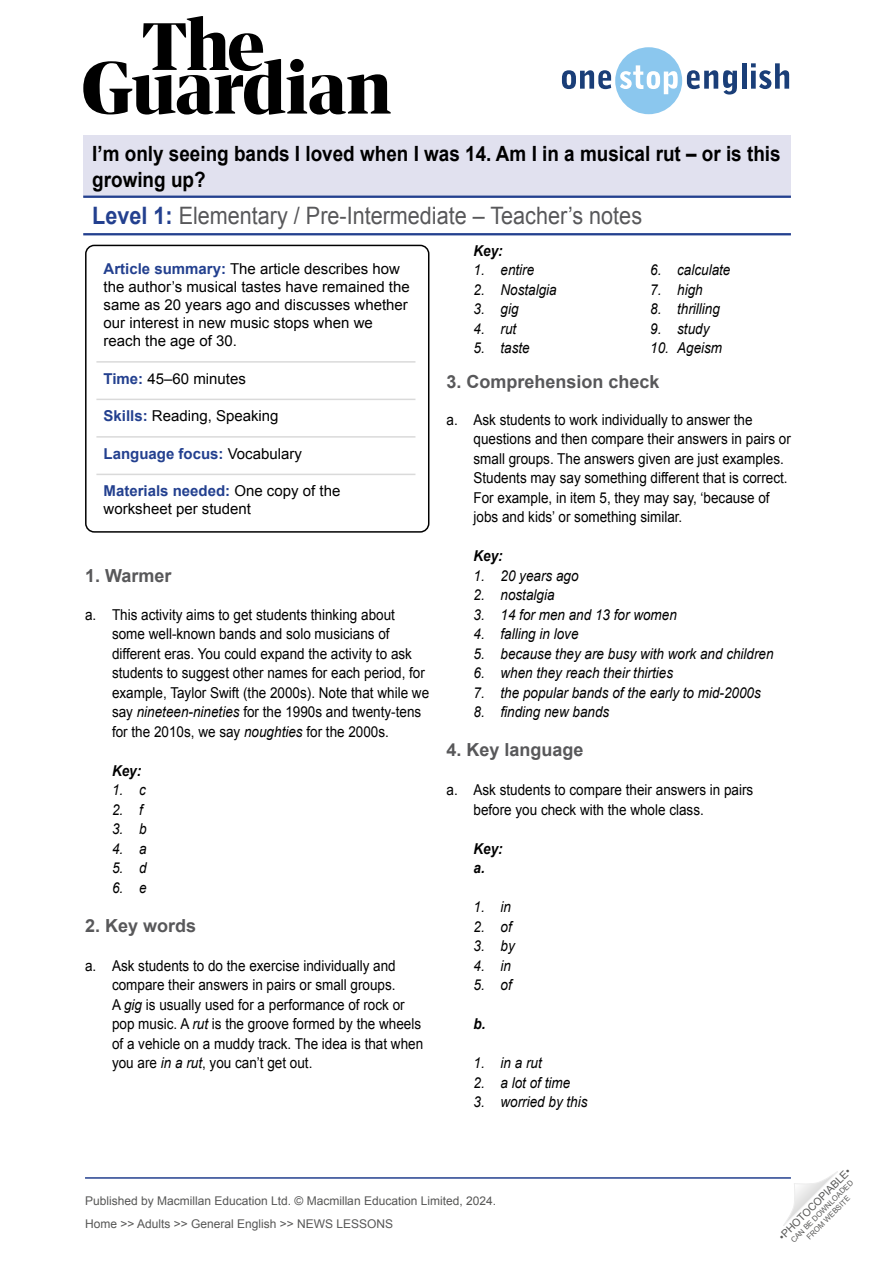
<style>
.page{position:relative;width:893px;height:1263px;background:#fff}
.page>*{position:absolute;margin:0;border:0;box-sizing:border-box;transform-origin:0 0}
.t1{font:24px "Arial";color:#58585a;scale:.9 1}
.t2{font:700 21px/25.2px "Arial";color:#000;scale:.9 1}
.TN__Title{font:700 18px "Arial";color:#58585a}
.TN__Info_box_-_body{font:15px/19.5px "Arial";color:#000;scale:.9 1}
.t3{font:italic 15px "Arial";color:#000;scale:.9 1}
.TN__Info_box_-_body-2{font:15px/18px "Arial";color:#000}
.TN__Info_box_-_body-3{font:700 15px "Arial";color:#23408f}
.TN__Key_title{font:italic 700 15px "Arial";color:#000;scale:.9 1}
.TN__Body_text_Number{font:italic 700 15px "Arial";color:#000;scale:.9 1}
.t4{font:12px/23px "Arial";color:#575756}
.t5{font:10.5px "Arial";color:#575756}
.t6{font:7.5px/9px "Arial";color:#575756;text-align:center}
.s1{font-weight:700;color:#23408f}
.s2{font-weight:400;color:#000}
.s3{font-style:italic}
</style>
<div class="page">
<hr style="left:85px;top:1177px;width:706px;height:2px;background:#23408f">
<svg style="left:783px;top:1171px;width:55px;height:55px"></svg>
<svg style="left:83px;top:16px;width:308px;height:99px"></svg>
<svg style="left:562px;top:47px;width:175px;height:67px"></svg>
<hr style="left:742px;top:63px;width:4px;height:26px;background:#1a3e78">
<svg style="left:751px;top:63px;width:38px;height:26px"></svg>
<div style="left:83px;top:136px;width:708px;height:61px;background:#e1e1ef"></div>
<hr style="left:83px;top:196px;width:708px;height:2px;background:#23408f">
<hr style="left:83px;top:233px;width:708px;height:2px;background:#23408f">
<hr style="left:96px;top:361px;width:319px;height:2px;background:#dadada">
<hr style="left:96px;top:399px;width:319px;height:1px;background:#dadada">
<hr style="left:96px;top:436px;width:319px;height:2px;background:#dadada">
<hr style="left:96px;top:474px;width:319px;height:1px;background:#dadada">
<div style="left:85px;top:245px;width:344px;height:288px;border:2px solid #000;border-radius:9px"></div>
<h2 class="t2" style="left:92px;top:142px;width:766px">I’m only seeing bands I loved when I was 14. Am I in a musical rut – or is this growing up?</h2>
<h1 class="t1" style="left:92px;top:200px;width:612px"><span class="s1">Level 1:</span> Elementary / Pre-Intermediate – Teacher’s notes</h1>
<p class="TN__Key_title" style="left:473px;top:241px;width:34px">Key:</p>
<p class="t3" style="left:473px;top:260px;width:69px">1. entire</p>
<p class="t3" style="left:473px;top:280px;width:94px">2. Nostalgia</p>
<p class="t3" style="left:473px;top:299px;width:52px">3. gig</p>
<p class="t3" style="left:473px;top:319px;width:49px">4. rut</p>
<p class="t3" style="left:473px;top:338px;width:64px">5. taste</p>
<p class="TN__Info_box_-_body-2" style="left:104px;top:260px;width:308px"><span class="s1">Article summary:</span> The article describes how the author’s musical tastes have remained the same as 20 years ago and discusses whether our interest in new music stops when we reach the age of 30.</p>
<p class="TN__Info_box_-_body-2" style="left:104px;top:369px;width:144px"><span class="s1">Time:</span> 45–60 minutes</p>
<p class="TN__Info_box_-_body-2" style="left:104px;top:407px;width:177px"><span class="s1">Skills:</span> Reading, Speaking</p>
<p class="TN__Info_box_-_body-3" style="left:104px;top:443px;width:200px">Language focus: <span class="s2">Vocabulary</span></p>
<p class="TN__Info_box_-_body-2" style="left:104px;top:482px;width:238px"><span class="s1">Materials needed:</span> One copy of the worksheet per student</p>
<p class="t3" style="left:650px;top:260px;width:91px">6. calculate</p>
<p class="t3" style="left:650px;top:280px;width:60px">7. high</p>
<p class="t3" style="left:650px;top:299px;width:79px">8. thrilling</p>
<p class="t3" style="left:650px;top:319px;width:67px">9. study</p>
<p class="t3" style="left:650px;top:338px;width:82px">10. Ageism</p>
<p class="TN__Title" style="left:446px;top:370px;width:215px">3. Comprehension check</p>
<p class="TN__Info_box_-_body" style="left:473px;top:410px;width:354px;text-indent:-27px">a. Ask students to work individually to answer the questions and then compare their answers in pairs or small groups. The answers given are just examples.<br>Students may say something different that is correct.<br>For example, in item 5, they may say, ‘because of jobs and kids’ or something similar.</p>
<p class="TN__Key_title" style="left:473px;top:546px;width:34px">Key:</p>
<p class="t3" style="left:473px;top:566px;width:118px">1. 20 years ago</p>
<p class="t3" style="left:473px;top:585px;width:92px">2. nostalgia</p>
<p class="t3" style="left:473px;top:605px;width:227px">3. 14 for men and 13 for women</p>
<p class="t3" style="left:473px;top:624px;width:118px">4. falling in love</p>
<p class="t3" style="left:473px;top:644px;width:335px">5. because they are busy with work and children</p>
<p class="t3" style="left:473px;top:663px;width:223px">6. when they reach their thirties</p>
<p class="t3" style="left:473px;top:683px;width:321px">7. the popular bands of the early to mid-2000s</p>
<p class="t3" style="left:473px;top:702px;width:152px">8. finding new bands</p>
<p class="TN__Title" style="left:446px;top:738px;width:139px">4. Key language</p>
<p class="TN__Info_box_-_body" style="left:473px;top:780px;width:312px;text-indent:-27px">a. Ask students to compare their answers in pairs before you check with the whole class.</p>
<p class="TN__Key_title" style="left:473px;top:839px;width:34px">Key:</p>
<p class="TN__Body_text_Number" style="left:473px;top:858px;width:14px">a.</p>
<p class="t3" style="left:473px;top:897px;width:43px">1. in</p>
<p class="t3" style="left:473px;top:917px;width:44px">2. of</p>
<p class="t3" style="left:473px;top:936px;width:47px">3. by</p>
<p class="t3" style="left:473px;top:956px;width:43px">4. in</p>
<p class="t3" style="left:473px;top:975px;width:44px">5. of</p>
<p class="TN__Body_text_Number" style="left:473px;top:1014px;width:15px">b.</p>
<p class="t3" style="left:473px;top:1053px;width:77px">1. in a rut</p>
<p class="t3" style="left:473px;top:1073px;width:109px">2. a lot of time</p>
<p class="t3" style="left:473px;top:1092px;width:128px">3. worried by this</p>
<p class="TN__Title" style="left:85px;top:564px;width:88px">1. Warmer</p>
<p class="TN__Info_box_-_body" style="left:112px;top:605px;width:354px;text-indent:-27px">a. This activity aims to get students thinking about some well-known bands and solo musicians of different eras. You could expand the activity to ask students to suggest other names for each period, for example, Taylor Swift (the 2000s). Note that while we say <span class="s3">nineteen-nineties</span> for the 1990s and twenty-tens for the 2010s, we say <span class="s3">noughties</span> for the 2000s.</p>
<p class="TN__Key_title" style="left:112px;top:761px;width:34px">Key:</p>
<p class="t3" style="left:112px;top:780px;width:39px">1. c</p>
<p class="t3" style="left:112px;top:800px;width:36px">2. f</p>
<p class="t3" style="left:112px;top:819px;width:40px">3. b</p>
<p class="t3" style="left:112px;top:839px;width:40px">4. a</p>
<p class="t3" style="left:112px;top:858px;width:40px">5. d</p>
<p class="t3" style="left:112px;top:878px;width:40px">6. e</p>
<p class="TN__Title" style="left:85px;top:913px;width:113px">2. Key words</p>
<p class="TN__Info_box_-_body" style="left:112px;top:956px;width:347px;text-indent:-27px">a. Ask students to do the exercise individually and compare their answers in pairs or small groups.<br>A <span class="s3">gig</span> is usually used for a performance of rock or pop music. A <span class="s3">rut</span> is the groove formed by the wheels of a vehicle on a muddy track. The idea is that when you are <span class="s3">in a rut</span>, you can’t get out.</p>
<p class="t4" style="left:85px;top:1189px;width:413px">Published by Macmillan Education Ltd. © Macmillan Education Limited, 2024.<br>Home &gt;&gt; Adults &gt;&gt; General English &gt;&gt; NEWS LESSONS</p>
<p class="t5" style="left:776px;top:1233px;width:99px;rotate:-45deg">•PHOTOCOPIABLE•</p>
<p class="t6" style="left:789px;top:1238px;width:86px;rotate:-45deg">CAN BE DOWNLOADED<br>FROM WEBSITE</p>
</div>
